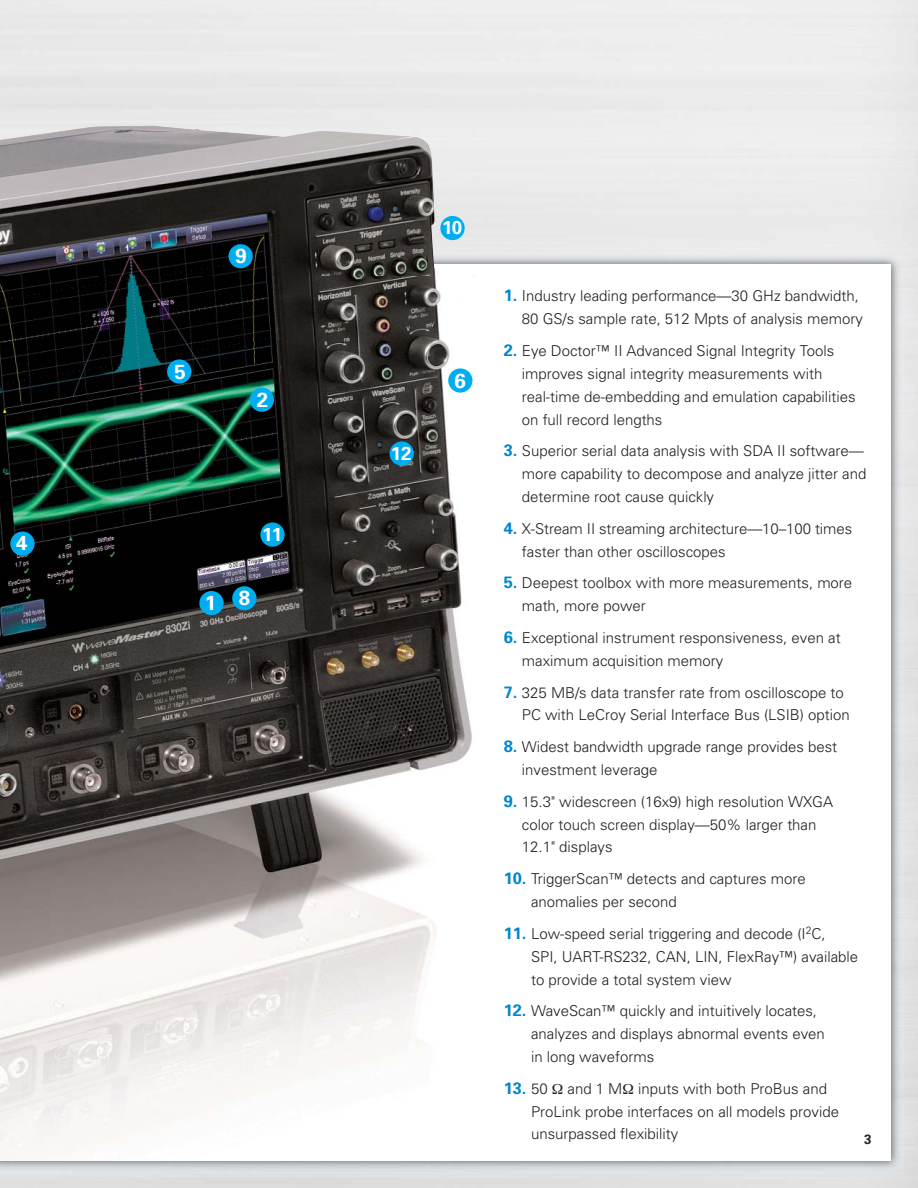
<style>
.page{position:relative;width:918px;height:1188px;background:#fff}
.page>*{position:absolute;margin:0;border:0;box-sizing:border-box;transform-origin:0 0}
.t1{font:700 20.4px "Univers";color:#fff}
.t2{font:700 18.75px "Univers";color:#fff}
.t3{font:700 16.5px "Univers";color:#0086cb}
.t4{font:300 15px/23px "Univers";color:#231f20}
.t5{font:700 13.5px "Univers";color:#231f20}
.s1{font-weight:700;font-size:16.5px;color:#0086cb}
.s2{font-weight:300;font-size:15px;color:#231f20}
</style>
<div class="page">
<img style="left:0;top:251px;width:904px;height:923px">
<div style="left:0;top:264px;width:891px;height:897px;background:#fff"></div>
<img style="left:0;top:276px;width:473px;height:885px">
<img style="left:0;top:125px;width:437px;height:151px">
<div style="left:390px;top:441px;width:24px;height:25px;background:#00aeef;border-radius:50%"></div>
<div style="left:440px;top:216px;width:25px;height:24px;background:#00aeef;border-radius:50%"></div>
<div style="left:260px;top:523px;width:25px;height:24px;background:#00aeef;border-radius:50%"></div>
<div style="left:10px;top:532px;width:25px;height:24px;background:#00aeef;border-radius:50%"></div>
<div style="left:167px;top:359px;width:24px;height:25px;background:#00aeef;border-radius:50%"></div>
<div style="left:199px;top:591px;width:25px;height:24px;background:#00aeef;border-radius:50%"></div>
<div style="left:250px;top:388px;width:24px;height:24px;background:#00aeef;border-radius:50%"></div>
<div style="left:232px;top:586px;width:24px;height:24px;background:#00aeef;border-radius:50%"></div>
<div style="left:229px;top:244px;width:24px;height:24px;background:#00aeef;border-radius:50%"></div>
<div style="left:448px;top:368px;width:24px;height:25px;background:#00aeef;border-radius:50%"></div>
<h1 class="t1" style="left:16px;top:536px;width:13px">4</h1>
<h1 class="t1" style="left:174px;top:364px;width:13px">5</h1>
<h1 class="t1" style="left:235px;top:248px;width:13px">9</h1>
<h1 class="t1" style="left:257px;top:392px;width:13px">2</h1>
<h1 class="t1" style="left:205px;top:595px;width:13px">1</h1>
<p class="t2" style="left:262px;top:527px;width:22px">11</p>
<h1 class="t1" style="left:239px;top:590px;width:13px">8</h1>
<p class="t2" style="left:442px;top:221px;width:22px">10</p>
<p class="t2" style="left:391px;top:446px;width:22px">12</p>
<h1 class="t1" style="left:455px;top:373px;width:13px">6</h1>
<p class="t4" style="left:504px;top:286px;width:361px;text-align:right"><span class="s1">1.</span> Industry leading performance—30 GHz bandwidth,<br>80 GS/s sample rate, 512 Mpts of analysis memory</p>
<p class="t4" style="left:522px;top:341px;width:335px;text-indent:-18px"><span class="s1">2.</span> Eye Doctor™ II Advanced Signal Integrity Tools improves signal integrity measurements with real-time de-embedding and emulation capabilities on full record lengths</p>
<p class="t4" style="left:522px;top:441px;width:346px;text-indent:-18px"><span class="s1">3.</span> Superior serial data analysis with SDA II software— more capability to decompose and analyze jitter and determine root cause quickly</p>
<p class="t4" style="left:522px;top:518px;width:332px;text-indent:-18px"><span class="s1">4.</span> X-Stream II streaming architecture—10–100 times faster than other oscilloscopes</p>
<p class="t4" style="left:522px;top:573px;width:332px;text-indent:-18px"><span class="s1">5.</span> Deepest toolbox with more measurements, more math, more power</p>
<p class="t4" style="left:522px;top:628px;width:320px;text-indent:-18px"><span class="s1">6.</span> Exceptional instrument responsiveness, even at maximum acquisition memory</p>
<p class="t4" style="left:522px;top:682px;width:329px;text-indent:-18px"><span class="s1">7.</span> 325 MB/s data transfer rate from oscilloscope to<br>PC with LeCroy Serial Interface Bus (LSIB) option</p>
<p class="t4" style="left:522px;top:737px;width:317px;text-indent:-18px"><span class="s1">8.</span> Widest bandwidth upgrade range provides best investment leverage</p>
<p class="t4" style="left:522px;top:791px;width:313px;text-indent:-18px"><span class="s1">9.</span> 15.3" widescreen (16x9) high resolution WXGA color touch screen display—50% larger than<br>12.1" displays</p>
<p class="t4" style="left:531px;top:869px;width:276px;text-indent:-27px"><span class="s1">10.</span> TriggerScan™ detects and captures more anomalies per second</p>
<p class="t4" style="left:531px;top:923px;width:329px;text-indent:-27px"><span class="s1">11.</span> Low-speed serial triggering and decode (I<sup>2</sup>C,<br>SPI, UART-RS232, CAN, LIN, FlexRay™) available to provide a total system view</p>
<p class="t4" style="left:531px;top:1001px;width:295px;text-indent:-27px"><span class="s1">12.</span> WaveScan™ quickly and intuitively locates, analyzes and displays abnormal events even in long waveforms</p>
<p class="t3" style="left:504px;top:1082px;width:46px">13. <span class="s2">50</span></p>
<p class="t4" style="left:531px;top:1078px;width:309px;text-indent:36px">and 1 M inputs with both ProBus and<br>ProLink probe interfaces on all models provide unsurpassed flexibility</p>
<p class="t5" style="left:864px;top:1134px;width:9px">3</p>
</div>
